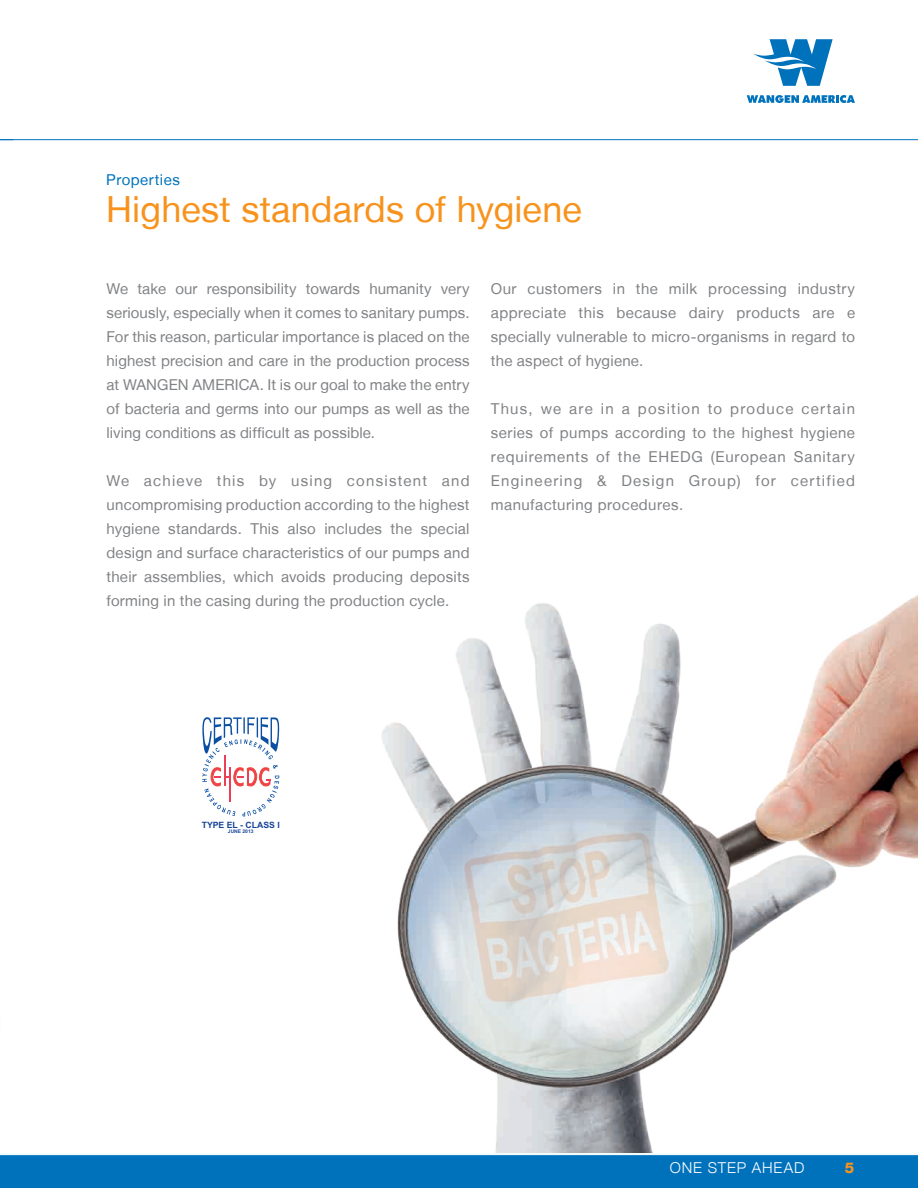
<style>
.page{position:relative;width:918px;height:1188px;background:#fff}
.page>*{position:absolute;margin:0;border:0;box-sizing:border-box;transform-origin:0 0}
.t1{font:36px "Helvetica Neue LT";letter-spacing:.005em;color:#f7931d}
.t2{font:15px/24px "Helvetica Neue LT";letter-spacing:.015em;color:#808285;text-align:justify}
.t3{font:300 15px "Helvetica Neue LT";letter-spacing:.055em;color:#fff}
.t4{font:15px "Helvetica Neue LT";letter-spacing:.03em;color:#0072bc}
.t5{font:800 15px "Helvetica Neue LT";color:#f7931d}
.t6{font:700 8.7px "Arial";color:#154398}
.t7{font:700 4.95px "Arial";color:#154398}
</style>
<div class="page">
<svg style="left:747px;top:95px;width:108px;height:8px"></svg>
<svg style="left:753px;top:39px;width:80px;height:47px"></svg>
<hr style="left:0;top:139px;width:918px;height:1px;background:#0072bc">
<div style="left:0;top:1155px;width:918px;height:33px;background:#0072bc"></div>
<hr style="left:0;top:1154px;width:918px;height:1px;background:#f0f9fd">
<img style="left:381px;top:723px;width:272px;height:430px">
<img style="left:394px;top:595px;width:524px;height:512px">
<svg style="left:202px;top:717px;width:77px;height:99px"></svg>
<p class="t4" style="left:106px;top:171px;width:75px">Properties</p>
<h1 class="t1" style="left:106px;top:188px;width:477px">Highest standards of hygiene</h1>
<p class="t2" style="left:107px;top:276px;width:365px">We take our responsibility towards humanity very seriously, especially when it comes to sanitary pumps.<br>For this reason, particular importance is placed on the highest precision and care in the production process at WANGEN AMERICA. It is our goal to make the entry of bacteria and germs into our pumps as well as the living conditions as difficult as possible.</p>
<p class="t2" style="left:107px;top:468px;width:365px">We achieve this by using consistent and uncompromising production according to the highest hygiene standards. This also includes the special design and surface characteristics of our pumps and their assemblies, which avoids producing deposits forming in the casing during the production cycle.</p>
<p class="t2" style="left:491px;top:276px;width:366px">Our customers in the milk processing industry appreciate this because dairy products are e specially vulnerable to micro-organisms in regard to the aspect of hygiene.</p>
<p class="t2" style="left:491px;top:396px;width:366px">Thus, we are in a position to produce certain series of pumps according to the highest hygiene requirements of the EHEDG (European Sanitary Engineering &amp; Design Group) for certified manufacturing procedures.</p>
<p class="t6" style="left:202px;top:819px;width:80px">TYPE EL - CLASS I</p>
<p class="t7" style="left:228px;top:828px;width:27px">JUNE 2013</p>
<p class="t3" style="left:670px;top:1158px;width:136px">ONE STEP AHEAD</p>
<p class="t5" style="left:845px;top:1159px;width:11px">5</p>
</div>
